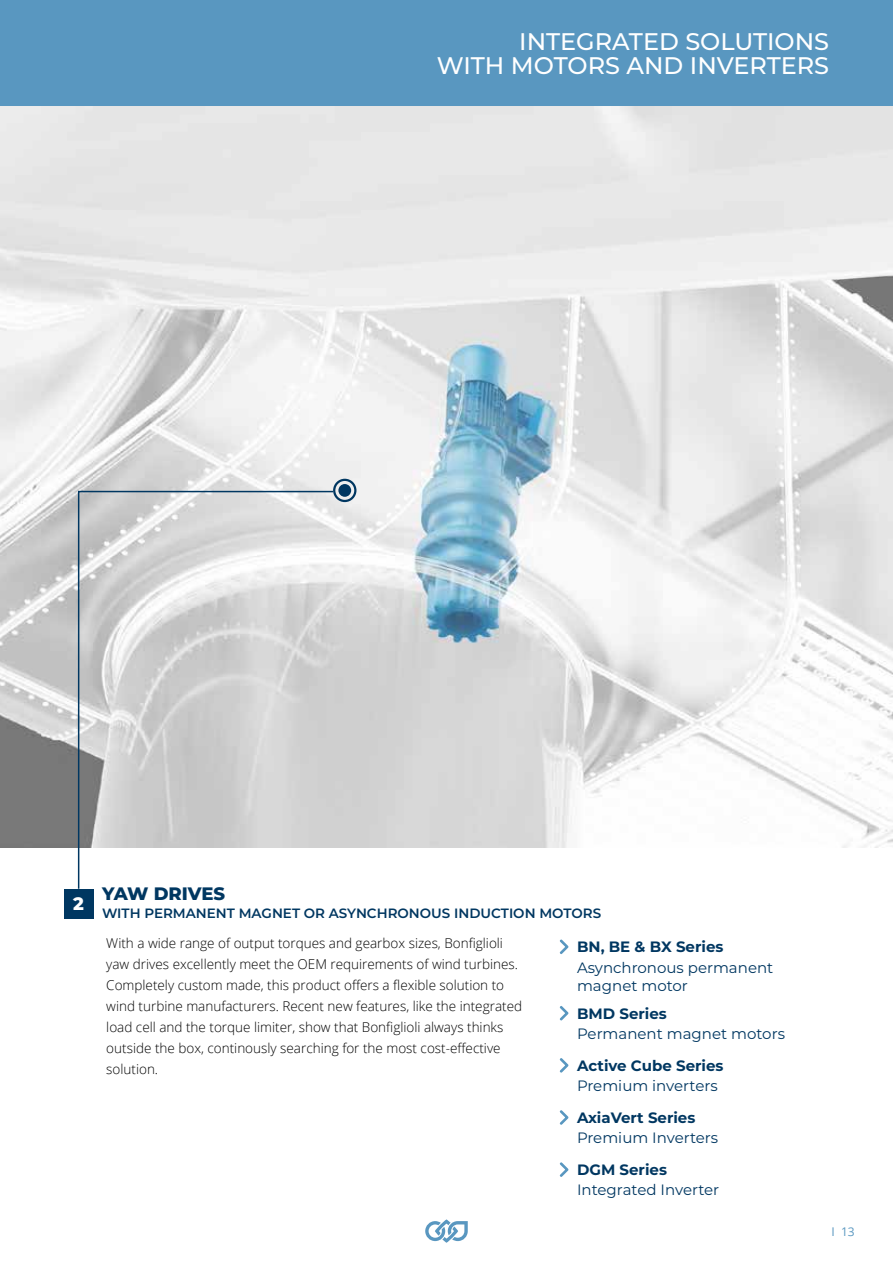
<style>
.page{position:relative;width:893px;height:1263px;background:#fff}
.page>*{position:absolute;margin:0;border:0;box-sizing:border-box;transform-origin:0 0}
.t1{font:500 24px/24px "Montserrat";color:#fff;text-align:right}
.t2{font:800 18px "Montserrat";color:#003761}
.t3{font:800 18px "Montserrat";color:#fff}
.t4{font:15px/18px "Montserrat";color:#003761}
.t5{font:700 15px "Montserrat";color:#003761}
.t6{font:300 13.5px/21px "Open Sans";color:#000}
.t7{font:600 13.5px "Montserrat";color:#003761}
.t8{font:12px "Open Sans";color:#5997c0}
</style>
<div class="page">
<div style="left:0;top:0;width:893px;height:106px;background:#5997c0"></div>
<img style="left:0;top:106px;width:893px;height:741px">
<svg style="left:559px;top:939px;width:10px;height:15px"></svg>
<svg style="left:559px;top:1058px;width:10px;height:15px"></svg>
<svg style="left:559px;top:1006px;width:10px;height:15px"></svg>
<svg style="left:559px;top:1110px;width:10px;height:15px"></svg>
<svg style="left:559px;top:1162px;width:10px;height:15px"></svg>
<div style="left:333px;top:479px;width:23px;height:23px;border:2px solid #003761;border-radius:50%"></div>
<div style="left:338px;top:484px;width:13px;height:13px;background:#003761;border-radius:50%"></div>
<svg style="left:77px;top:490px;width:258px;height:399px"></svg>
<div style="left:64px;top:889px;width:30px;height:29px;background:#003761"></div>
<svg style="left:425px;top:1219px;width:43px;height:24px"></svg>
<h1 class="t1" style="left:437px;top:28px;width:394px">INTEGRATED SOLUTIONS<br>WITH MOTORS AND INVERTERS</h1>
<h2 class="t3" style="left:73px;top:890px;width:12px">2</h2>
<h2 class="t2" style="left:102px;top:880px;width:125px">YAW DRIVES</h2>
<p class="t7" style="left:102px;top:904px;width:501px">WITH PERMANENT MAGNET OR ASYNCHRONOUS INDUCTION MOTORS</p>
<p class="t6" style="left:106px;top:932px;width:417px">With a wide range of output torques and gearbox sizes, Bonfiglioli yaw drives excellently meet the OEM requirements of wind turbines.<br>Completely custom made, this product offers a flexible solution to wind turbine manufacturers. Recent new features, like the integrated load cell and the torque limiter, show that Bonfiglioli always thinks outside the box, continously searching for the most cost-effective solution.</p>
<p class="t5" style="left:577px;top:936px;width:148px">BN, BE &amp; BX Series</p>
<p class="t4" style="left:577px;top:958px;width:198px">Asynchronous permanent magnet motor</p>
<p class="t5" style="left:577px;top:1002px;width:91px">BMD Series</p>
<p class="t4" style="left:577px;top:1024px;width:209px">Permanent magnet motors</p>
<p class="t5" style="left:577px;top:1054px;width:148px">Active Cube Series</p>
<p class="t4" style="left:577px;top:1076px;width:142px">Premium inverters</p>
<p class="t5" style="left:577px;top:1107px;width:120px">AxiaVert Series</p>
<p class="t4" style="left:577px;top:1128px;width:143px">Premium Inverters</p>
<p class="t5" style="left:577px;top:1159px;width:91px">DGM Series</p>
<p class="t4" style="left:577px;top:1180px;width:144px">Integrated Inverter</p>
<p class="t8" style="left:831px;top:1223px;width:25px">I 13</p>
</div>
